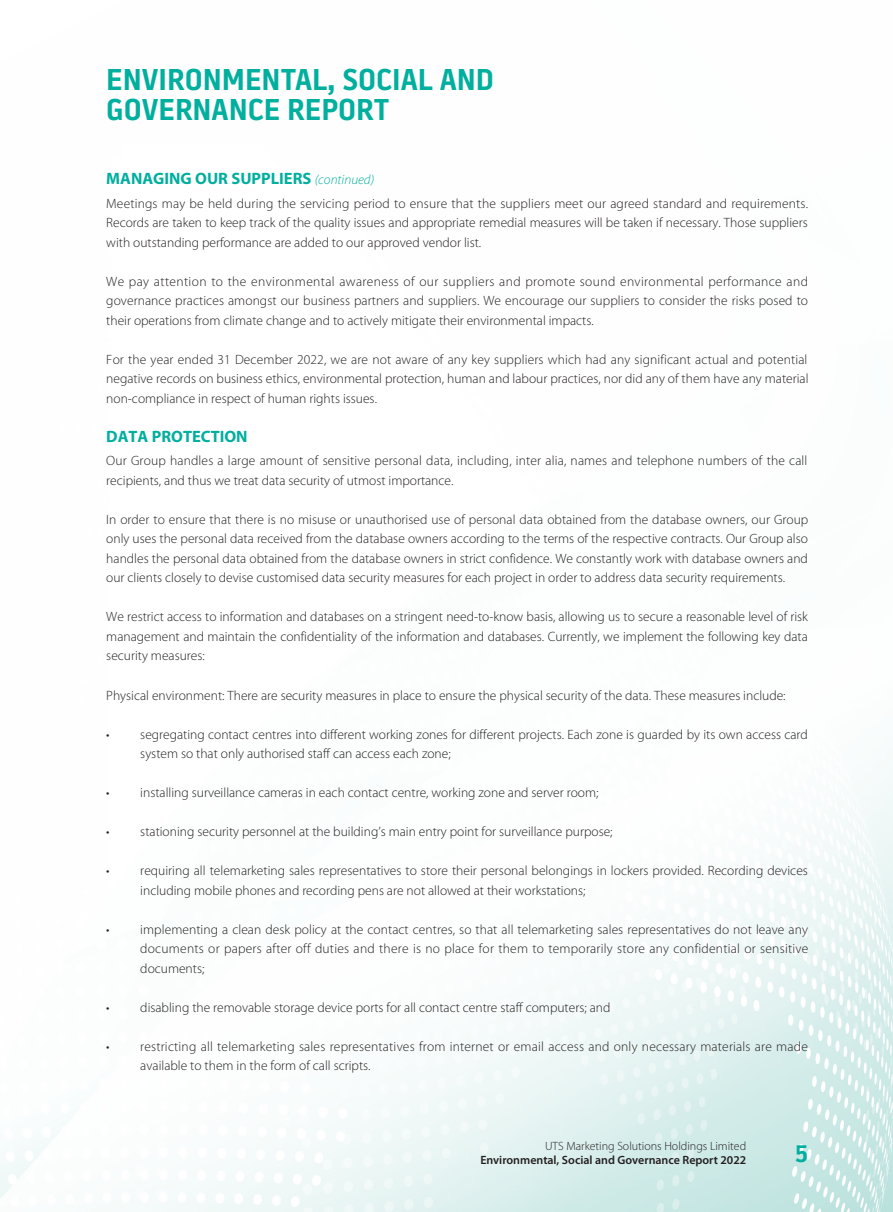
<style>
.page{position:relative;width:893px;height:1212px;background:#fff}
.page>*{position:absolute;margin:0;border:0;box-sizing:border-box;transform-origin:0 0}
.t1{font:700 30px/30px "Battersea";color:#00af9e}
.t2{font:700 24px "Battersea";color:#00af9e}
._01_H1{font:700 16.5px "Myriad Pro";color:#00af9e}
._00_txt{font:300 13.5px/19.5px "Myriad Pro";color:#231f20;text-align:justify}
.t3{font:600 12px "Myriad Pro";color:#231f20}
.t4{font:300 12px "Myriad Pro";color:#231f20}
.s1{font-weight:300;font-style:italic;font-size:13.5px}
</style>
<div class="page">
<img style="left:0;top:768px;width:893px;height:444px">
<h1 class="t1" style="left:106px;top:64px;width:389px">ENVIRONMENTAL, SOCIAL AND<br>GOVERNANCE REPORT</h1>
<p class="_01_H1" style="left:106px;top:168px;width:269px">MANAGING OUR SUPPLIERS <span class="s1">(continued)</span></p>
<p class="_00_txt" style="left:106px;top:193px;width:703px">Meetings may be held during the servicing period to ensure that the suppliers meet our agreed standard and requirements.<br>Records are taken to keep track of the quality issues and appropriate remedial measures will be taken if necessary. Those suppliers with outstanding performance are added to our approved vendor list.</p>
<p class="_00_txt" style="left:106px;top:271px;width:703px">We pay attention to the environmental awareness of our suppliers and promote sound environmental performance and governance practices amongst our business partners and suppliers. We encourage our suppliers to consider the risks posed to their operations from climate change and to actively mitigate their environmental impacts.</p>
<p class="_00_txt" style="left:106px;top:349px;width:704px">For the year ended 31 December 2022, we are not aware of any key suppliers which had any significant actual and potential negative records on business ethics, environmental protection, human and labour practices, nor did any of them have any material non-compliance in respect of human rights issues.</p>
<p class="_01_H1" style="left:106px;top:425px;width:143px">DATA PROTECTION</p>
<p class="_00_txt" style="left:106px;top:451px;width:703px">Our Group handles a large amount of sensitive personal data, including, inter alia, names and telephone numbers of the call recipients, and thus we treat data security of utmost importance.</p>
<p class="_00_txt" style="left:106px;top:510px;width:703px">In order to ensure that there is no misuse or unauthorised use of personal data obtained from the database owners, our Group only uses the personal data received from the database owners according to the terms of the respective contracts. Our Group also handles the personal data obtained from the database owners in strict confidence. We constantly work with database owners and our clients closely to devise customised data security measures for each project in order to address data security requirements.</p>
<p class="_00_txt" style="left:106px;top:607px;width:703px">We restrict access to information and databases on a stringent need-to-know basis, allowing us to secure a reasonable level of risk management and maintain the confidentiality of the information and databases. Currently, we implement the following key data security measures:</p>
<p class="_00_txt" style="left:106px;top:685px;width:681px">Physical environment: There are security measures in place to ensure the physical security of the data. These measures include:</p>
<p class="_00_txt" style="left:140px;top:724px;width:669px;text-indent:-34px">• segregating contact centres into different working zones for different projects. Each zone is guarded by its own access card system so that only authorised staff can access each zone;</p>
<p class="_00_txt" style="left:106px;top:783px;width:494px">• installing surveillance cameras in each contact centre, working zone and server room;</p>
<p class="_00_txt" style="left:106px;top:822px;width:508px">• stationing security personnel at the building’s main entry point for surveillance purpose;</p>
<p class="_00_txt" style="left:140px;top:861px;width:669px;text-indent:-34px">• requiring all telemarketing sales representatives to store their personal belongings in lockers provided. Recording devices including mobile phones and recording pens are not allowed at their workstations;</p>
<p class="_00_txt" style="left:140px;top:919px;width:670px;text-indent:-34px">• implementing a clean desk policy at the contact centres, so that all telemarketing sales representatives do not leave any documents or papers after off duties and there is no place for them to temporarily store any confidential or sensitive documents;</p>
<p class="_00_txt" style="left:106px;top:997px;width:506px">• disabling the removable storage device ports for all contact centre staff computers; and</p>
<p class="_00_txt" style="left:140px;top:1036px;width:669px;text-indent:-34px">• restricting all telemarketing sales representatives from internet or email access and only necessary materials are made available to them in the form of call scripts.</p>
<p class="t4" style="left:545px;top:1139px;width:203px">UTS Marketing Solutions Holdings Limited</p>
<p class="t3" style="left:480px;top:1152px;width:267px">Environmental, Social and Governance Report 2022</p>
<h2 class="t2" style="left:795px;top:1139px;width:15px">5</h2>
</div>
